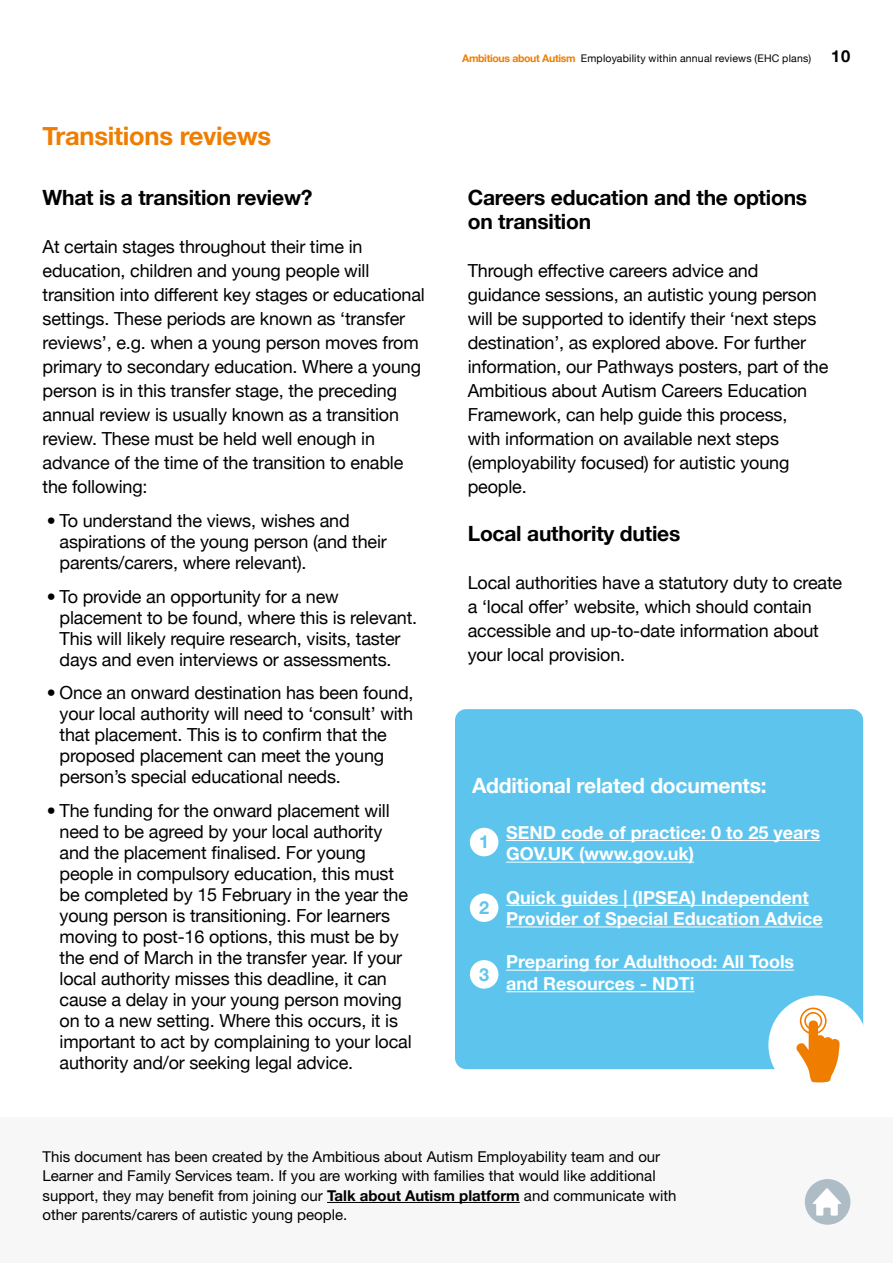
<style>
.page{position:relative;width:893px;height:1263px;background:#fff}
.page>*{position:absolute;margin:0;border:0;box-sizing:border-box;transform-origin:0 0}
.t1{font:700 25.5px "Helvetica Neue";letter-spacing:-.01em;color:#ef7d00}
.t2{font:700 21px/24px "Helvetica Neue";letter-spacing:-.01em;color:#000}
.t3{font:700 21px "Helvetica Neue";letter-spacing:-.01em;color:#fff}
.t4{font:18px/24px "Helvetica Neue";letter-spacing:-.01em;color:#000}
.t5{font:700 18px/21.6px "Helvetica Neue LT Std";color:#fff}
.t6{font:700 18px "Helvetica Neue LT Std";color:#5dc5ed}
.t7{font:15px/19.5px "Helvetica Neue LT Std";color:#000}
.t8{font:10.5px "Helvetica Neue";letter-spacing:.02em;color:#000}
.s1{font-weight:500}
.s2{font-weight:700;color:#ef7d00}
.s3{font-weight:700;font-size:16.5px}
.s4{font-weight:700}
</style>
<div class="page">
<div style="left:0;top:1117px;width:893px;height:146px;background:#f7f7f7"></div>
<hr style="left:327px;top:1202px;width:193px;height:1px;background:#000">
<div style="left:455px;top:709px;width:408px;height:360px;background:#5dc5ed;border-radius:11px"></div>
<hr style="left:506px;top:840px;width:314px;height:1px;background:#fff">
<hr style="left:506px;top:862px;width:188px;height:1px;background:#fff">
<hr style="left:506px;top:905px;width:303px;height:1px;background:#fff">
<hr style="left:506px;top:926px;width:317px;height:1px;background:#fff">
<hr style="left:506px;top:970px;width:288px;height:1px;background:#fff">
<hr style="left:506px;top:991px;width:188px;height:1px;background:#fff">
<div style="left:768px;top:995px;width:99px;height:99px;background:#fff;border-radius:50%"></div>
<svg style="left:796px;top:1007px;width:44px;height:76px"></svg>
<div style="left:470px;top:828px;width:28px;height:28px;background:#fff;border-radius:50%"></div>
<div style="left:470px;top:893px;width:28px;height:29px;background:#fff;border-radius:50%"></div>
<div style="left:470px;top:960px;width:28px;height:29px;background:#fff;border-radius:50%"></div>
<div style="left:805px;top:1179px;width:45px;height:46px;background:#aebcc5;border-radius:50%"></div>
<svg style="left:812px;top:1188px;width:29px;height:27px"></svg>
<h1 class="t1" style="left:43px;top:116px;width:230px">Transitions reviews</h1>
<p class="t2" style="left:43px;top:186px;width:272px">What is a transition review?</p>
<p class="t4" style="left:43px;top:236px;width:384px">At certain stages throughout their time in education, children and young people will transition into different key stages or educational settings. These periods are known as ‘transfer reviews’, e.g. when a young person moves from primary to secondary education. Where a young person is in this transfer stage, the preceding annual review is usually known as a transition review. These must be held well enough in advance of the time of the transition to enable the following:</p>
<p class="t4" style="left:60px;top:511px;width:329px;line-height:21px;text-indent:-13px"><span class="s1">•</span> To understand the views, wishes and aspirations of the young person (and their parents/carers, where relevant).</p>
<p class="t4" style="left:60px;top:587px;width:359px;line-height:21px;text-indent:-13px"><span class="s1">•</span> To provide an opportunity for a new placement to be found, where this is relevant.<br>This will likely require research, visits, taster days and even interviews or assessments.</p>
<p class="t4" style="left:60px;top:683px;width:356px;line-height:21px;text-indent:-13px"><span class="s1">•</span> Once an onward destination has been found, your local authority will need to ‘consult’ with that placement. This is to confirm that the proposed placement can meet the young person’s special educational needs.</p>
<p class="t4" style="left:60px;top:801px;width:354px;line-height:21px;text-indent:-13px"><span class="s1">•</span> The funding for the onward placement will need to be agreed by your local authority and the placement finalised. For young people in compulsory education, this must be completed by 15 February in the year the young person is transitioning. For learners moving to post-16 options, this must be by the end of March in the transfer year. If your local authority misses this deadline, it can cause a delay in your young person moving on to a new setting. Where this occurs, it is important to act by complaining to your local authority and/or seeking legal advice.</p>
<p class="t8" style="left:462px;top:51px;width:390px"><span class="s2">Ambitious about Autism</span> Employability within annual reviews (EHC plans) <span class="s3">10</span></p>
<p class="t2" style="left:468px;top:186px;width:341px">Careers education and the options on transition</p>
<p class="t4" style="left:468px;top:260px;width:362px">Through effective careers advice and guidance sessions, an autistic young person will be supported to identify their ‘next steps destination’, as explored above. For further information, our Pathways posters, part of the Ambitious about Autism Careers Education Framework, can help guide this process,<br>with information on available next steps (employability focused) for autistic young people.</p>
<p class="t2" style="left:468px;top:522px;width:214px">Local authority duties</p>
<p class="t4" style="left:468px;top:572px;width:376px">Local authorities have a statutory duty to create a ‘local offer’ website, which should contain accessible and up-to-date information about your local provision.</p>
<p class="t3" style="left:472px;top:769px;width:296px">Additional related documents:</p>
<p class="t5" style="left:506px;top:821px;width:316px">SEND code of practice: 0 to 25 years<br>GOV.UK (www.gov.uk)</p>
<p class="t5" style="left:506px;top:886px;width:318px">Quick guides | (IPSEA) Independent<br>Provider of Special Education Advice</p>
<p class="t5" style="left:506px;top:951px;width:290px">Preparing for Adulthood: All Tools and Resources - NDTi</p>
<p class="t6" style="left:479px;top:831px;width:12px">1</p>
<p class="t6" style="left:479px;top:896px;width:12px">2</p>
<p class="t6" style="left:479px;top:963px;width:12px">3</p>
<p class="t7" style="left:43px;top:1146px;width:635px">This document has been created by the Ambitious about Autism Employability team and our Learner and Family Services team. If you are working with families that would like additional support, they may benefit from joining our <span class="s4">Talk about Autism platform</span> and communicate with other parents/carers of autistic young people.</p>
</div>
